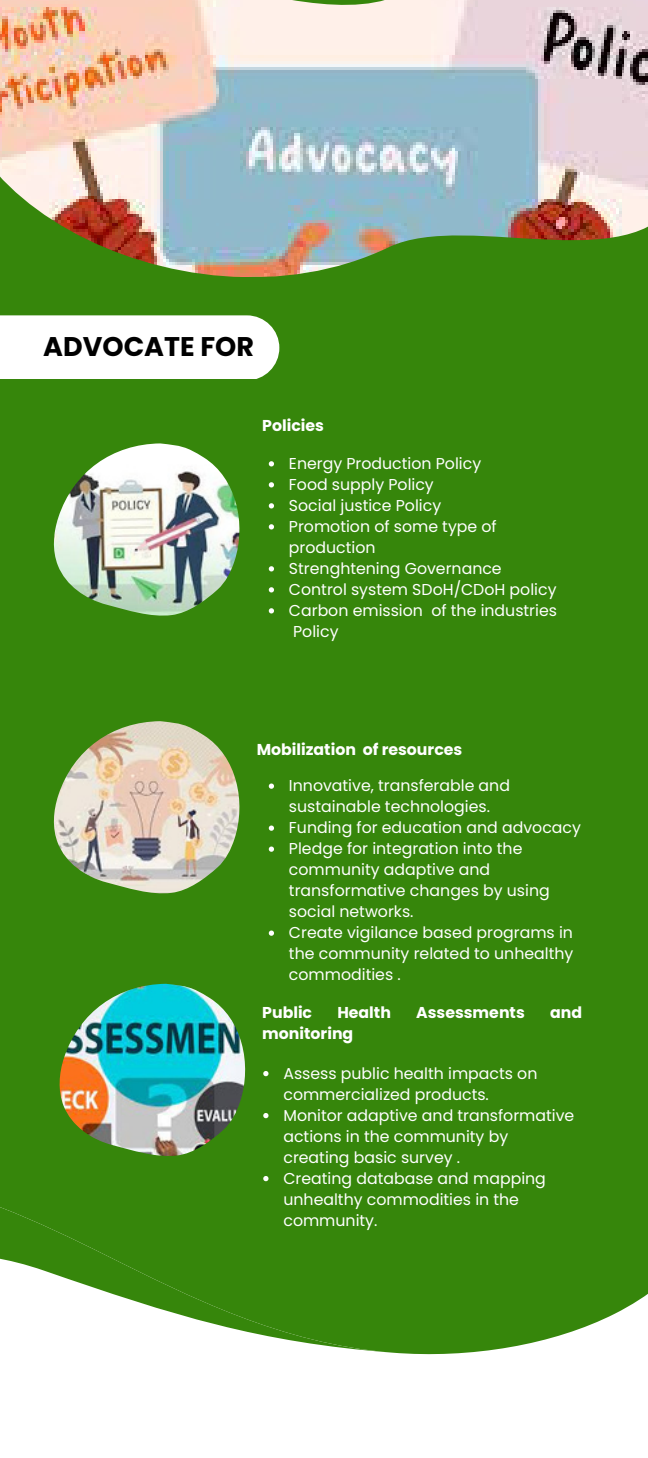
<style>
.page{position:relative;width:648px;height:1458px;background:#36860b}
.page>*{position:absolute;margin:0;border:0;box-sizing:border-box;transform-origin:0 0}
.t1{font:700 27px "Poppins";color:#000}
.t2{font:15.75px/20.9px "Poppins";color:#fff}
.t3{font:700 15.75px "Poppins";color:#fff}
</style>
<div class="page">
<div style="left:0;top:315px;width:279px;height:64px;background:#fff"></div>
<img style="left:53px;top:443px;width:187px;height:173px">
<div style="left:0;top:1353px;width:648px;height:40px;background:#fff"></div>
<svg style="left:358px;top:1294px;width:290px;height:68px"></svg>
<svg style="left:0;top:1181px;width:392px;height:172px"></svg>
<img style="left:59px;top:984px;width:187px;height:172px">
<div style="left:0;top:1393px;width:648px;height:65px;background:#fff"></div>
<svg style="left:269px;top:461px;width:5px;height:5px"></svg>
<svg style="left:269px;top:482px;width:5px;height:5px"></svg>
<svg style="left:269px;top:503px;width:5px;height:5px"></svg>
<svg style="left:269px;top:524px;width:5px;height:5px"></svg>
<svg style="left:269px;top:566px;width:5px;height:5px"></svg>
<svg style="left:269px;top:587px;width:5px;height:5px"></svg>
<svg style="left:269px;top:608px;width:5px;height:5px"></svg>
<svg style="left:269px;top:784px;width:5px;height:5px"></svg>
<svg style="left:269px;top:826px;width:5px;height:5px"></svg>
<svg style="left:269px;top:847px;width:5px;height:5px"></svg>
<svg style="left:269px;top:931px;width:5px;height:5px"></svg>
<svg style="left:263px;top:1071px;width:6px;height:5px"></svg>
<svg style="left:263px;top:1113px;width:6px;height:5px"></svg>
<svg style="left:263px;top:1176px;width:6px;height:5px"></svg>
<img style="left:53px;top:721px;width:187px;height:172px">
<img style="left:0;top:0;width:648px;height:277px">
<h1 class="t1" style="left:43px;top:328px;width:212px">ADVOCATE FOR</h1>
<p class="t3" style="left:262px;top:415px;width:63px">Policies</p>
<p class="t2" style="left:289px;top:453px;width:270px">Energy Production Policy<br>Food supply Policy<br>Social justice Policy<br>Promotion of some type of production<br>Strenghtening Governance<br>Control system SDoH/CDoH policy<br>Carbon emission of the industries<br>Policy</p>
<p class="t3" style="left:257px;top:739px;width:207px">Mobilization of resources</p>
<p class="t2" style="left:289px;top:775px;width:293px">Innovative, transferable and sustainable technologies.<br>Funding for education and advocacy<br>Pledge for integration into the community adaptive and transformative changes by using social networks.<br>Create vigilance based programs in the community related to unhealthy commodities .</p>
<p class="t3" style="left:262px;top:1002px;width:51px">Public</p>
<p class="t3" style="left:337px;top:1002px;width:55px">Health</p>
<p class="t3" style="left:416px;top:1002px;width:110px">Assessments</p>
<p class="t3" style="left:550px;top:1002px;width:34px">and</p>
<p class="t3" style="left:262px;top:1023px;width:93px">monitoring</p>
<p class="t2" style="left:283px;top:1063px;width:292px">Assess public health impacts on commercialized products.<br>Monitor adaptive and transformative actions in the community by creating basic survey .<br>Creating database and mapping unhealthy commodities in the community.</p>
</div>
